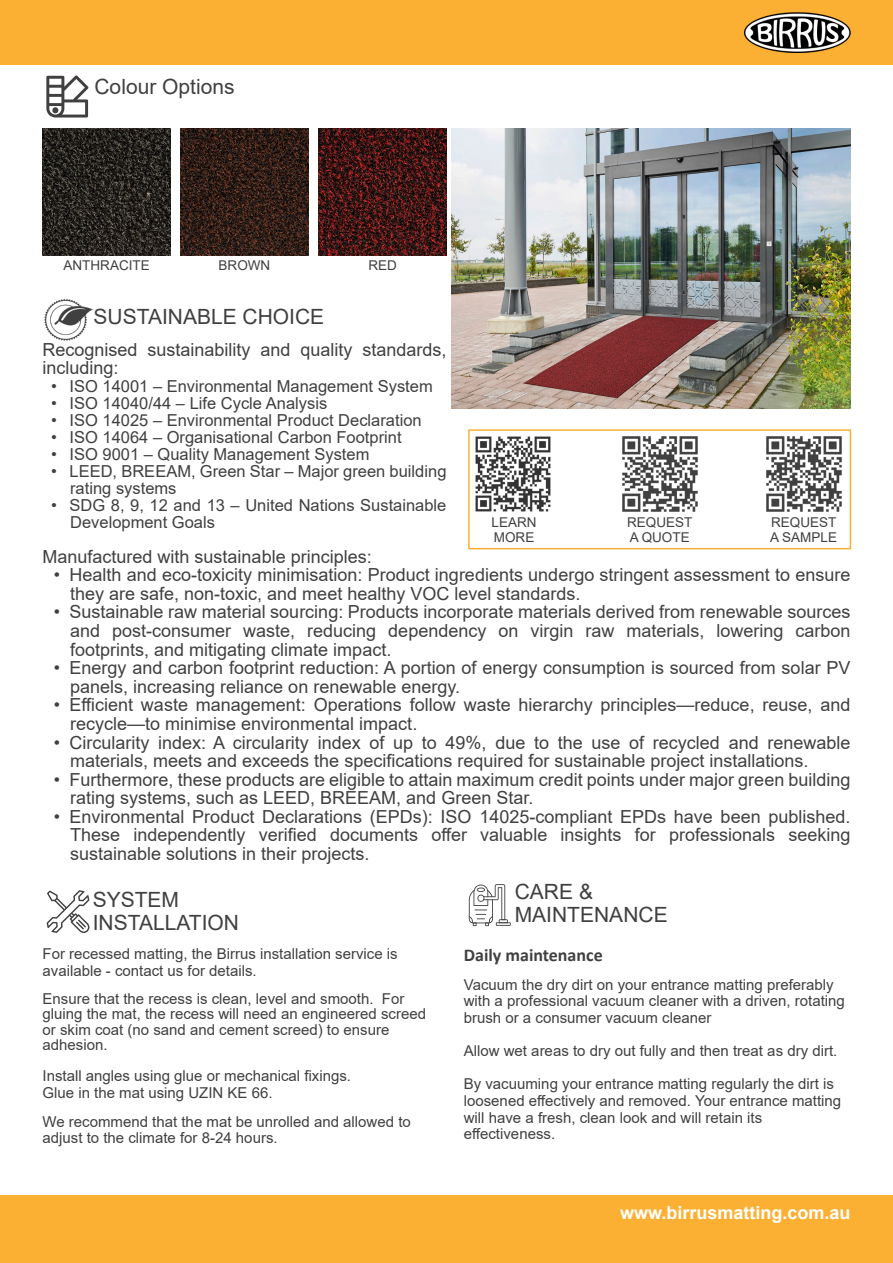
<style>
.page{position:relative;width:893px;height:1263px;background:#fff}
.page>*{position:absolute;margin:0;border:0;box-sizing:border-box;transform-origin:0 0}
.t1{font:21px "Arial";color:#404040}
.t2{font:18px "Arial";color:#404040}
.t3{font:700 18px "Arial";color:#fff}
.t4{font:700 18px "Calibri";color:#404040}
.t5{font:16.5px "Arial";color:#404040}
.t6{font:15px "Arial";color:#404040}
.t7{font:13.5px "Arial";color:#404040}
</style>
<div class="page">
<div style="left:0;top:0;width:893px;height:65px;background:#fcb033"></div>
<div style="left:0;top:1195px;width:893px;height:68px;background:#fcb033"></div>
<img style="left:745px;top:12px;width:105px;height:40px">
<svg style="left:46px;top:75px;width:42px;height:43px"></svg>
<svg style="left:47px;top:890px;width:42px;height:43px"></svg>
<svg style="left:469px;top:884px;width:42px;height:42px"></svg>
<img style="left:622px;top:436px;width:76px;height:76px">
<img style="left:766px;top:436px;width:76px;height:76px">
<div style="left:468px;top:429px;width:383px;height:120px;border:2px solid #fcb033"></div>
<img style="left:43px;top:129px;width:127px;height:127px">
<img style="left:319px;top:129px;width:127px;height:127px">
<img style="left:181px;top:129px;width:127px;height:127px">
<img style="left:452px;top:129px;width:398px;height:280px">
<img style="left:44px;top:298px;width:49px;height:43px">
<img style="left:475px;top:436px;width:76px;height:76px">
<p class="t1" style="left:94px;top:79px;width:142px">Colour Options</p>
<p class="t7" style="left:64px;top:260px;width:88px">ANTHRACITE</p>
<p class="t7" style="left:219px;top:260px;width:53px">BROWN</p>
<p class="t7" style="left:368px;top:260px;width:30px">RED</p>
<p class="t1" style="left:94px;top:309px;width:232px">SUSTAINABLE CHOICE</p>
<p class="t2" style="left:43px;top:343px;width:405px">Recognised sustainability and quality standards,</p>
<p class="t2" style="left:43px;top:361px;width:78px">including:</p>
<p class="t5" style="left:51px;top:379px;width:383px">• ISO 14001 – Environmental Management System</p>
<p class="t5" style="left:51px;top:397px;width:278px">• ISO 14040/44 – Life Cycle Analysis</p>
<p class="t5" style="left:51px;top:414px;width:372px">• ISO 14025 – Environmental Product Declaration</p>
<p class="t5" style="left:51px;top:431px;width:352px">• ISO 14064 – Organisational Carbon Footprint</p>
<p class="t5" style="left:51px;top:448px;width:320px">• ISO 9001 – Quality Management System</p>
<p class="t5" style="left:51px;top:465px;width:397px">• LEED, BREEAM, Green Star – Major green building</p>
<p class="t5" style="left:70px;top:482px;width:108px">rating systems</p>
<p class="t5" style="left:51px;top:499px;width:397px">• SDG 8, 9, 12 and 13 – United Nations Sustainable</p>
<p class="t5" style="left:70px;top:516px;width:146px">Development Goals</p>
<p class="t7" style="left:492px;top:517px;width:47px">LEARN</p>
<p class="t7" style="left:494px;top:532px;width:42px">MORE</p>
<p class="t7" style="left:627px;top:517px;width:67px">REQUEST</p>
<p class="t7" style="left:630px;top:532px;width:62px">A QUOTE</p>
<p class="t7" style="left:771px;top:517px;width:67px">REQUEST</p>
<p class="t7" style="left:770px;top:532px;width:68px">A SAMPLE</p>
<p class="t2" style="left:43px;top:549px;width:331px">Manufactured with sustainable principles:</p>
<p class="t2" style="left:54px;top:568px;width:798px">• Health and eco-toxicity minimisation: Product ingredients undergo stringent assessment to ensure</p>
<p class="t2" style="left:70px;top:587px;width:512px">they are safe, non-toxic, and meet healthy VOC level standards.</p>
<p class="t2" style="left:54px;top:605px;width:798px">• Sustainable raw material sourcing: Products incorporate materials derived from renewable sources</p>
<p class="t2" style="left:70px;top:624px;width:782px">and post-consumer waste, reducing dependency on virgin raw materials, lowering carbon</p>
<p class="t2" style="left:70px;top:642px;width:323px">footprints, and mitigating climate impact.</p>
<p class="t2" style="left:54px;top:661px;width:798px">• Energy and carbon footprint reduction: A portion of energy consumption is sourced from solar PV</p>
<p class="t2" style="left:70px;top:680px;width:391px">panels, increasing reliance on renewable energy.</p>
<p class="t2" style="left:54px;top:698px;width:798px">• Efficient waste management: Operations follow waste hierarchy principles—reduce, reuse, and</p>
<p class="t2" style="left:70px;top:717px;width:349px">recycle—to minimise environmental impact.</p>
<p class="t2" style="left:54px;top:735px;width:798px">• Circularity index: A circularity index of up to 49%, due to the use of recycled and renewable</p>
<p class="t2" style="left:70px;top:754px;width:740px">materials, meets and exceeds the specifications required for sustainable project installations.</p>
<p class="t2" style="left:54px;top:772px;width:798px">• Furthermore, these products are eligible to attain maximum credit points under major green building</p>
<p class="t2" style="left:70px;top:791px;width:465px">rating systems, such as LEED, BREEAM, and Green Star.</p>
<p class="t2" style="left:54px;top:810px;width:798px">• Environmental Product Declarations (EPDs): ISO 14025-compliant EPDs have been published.</p>
<p class="t2" style="left:70px;top:828px;width:782px">These independently verified documents offer valuable insights for professionals seeking</p>
<p class="t2" style="left:70px;top:847px;width:301px">sustainable solutions in their projects.</p>
<p class="t1" style="left:93px;top:892px;width:88px">SYSTEM</p>
<p class="t1" style="left:93px;top:914px;width:148px">INSTALLATION</p>
<p class="t6" style="left:43px;top:948px;width:357px">For recessed matting, the Birrus installation service is</p>
<p class="t6" style="left:43px;top:965px;width:216px">available - contact us for details.</p>
<p class="t6" style="left:43px;top:993px;width:363px">Ensure that the recess is clean, level and smooth. For</p>
<p class="t6" style="left:43px;top:1008px;width:385px">gluing the mat, the recess will need an engineered screed</p>
<p class="t6" style="left:43px;top:1024px;width:348px">or skim coat (no sand and cement screed) to ensure</p>
<p class="t6" style="left:43px;top:1039px;width:67px">adhesion.</p>
<p class="t6" style="left:43px;top:1070px;width:310px">Install angles using glue or mechanical fixings.</p>
<p class="t6" style="left:43px;top:1087px;width:232px">Glue in the mat using UZIN KE 66.</p>
<p class="t6" style="left:43px;top:1115px;width:370px">We recommend that the mat be unrolled and allowed to</p>
<p class="t6" style="left:43px;top:1132px;width:237px">adjust to the climate for 8-24 hours.</p>
<p class="t1" style="left:515px;top:884px;width:80px">CARE &amp;</p>
<p class="t1" style="left:515px;top:906px;width:154px">MAINTENANCE</p>
<p class="t4" style="left:464px;top:947px;width:140px">Daily maintenance</p>
<p class="t6" style="left:464px;top:979px;width:371px">Vacuum the dry dirt on your entrance matting preferably</p>
<p class="t6" style="left:464px;top:995px;width:383px">with a professional vacuum cleaner with a driven, rotating</p>
<p class="t6" style="left:464px;top:1012px;width:249px">brush or a consumer vacuum cleaner</p>
<p class="t6" style="left:464px;top:1045px;width:375px">Allow wet areas to dry out fully and then treat as dry dirt.</p>
<p class="t6" style="left:464px;top:1078px;width:372px">By vacuuming your entrance matting regularly the dirt is</p>
<p class="t6" style="left:464px;top:1095px;width:379px">loosened effectively and removed. Your entrance matting</p>
<p class="t6" style="left:464px;top:1112px;width:300px">will have a fresh, clean look and will retain its</p>
<p class="t6" style="left:464px;top:1128px;width:93px">effectiveness.</p>
<p class="t3" style="left:620px;top:1206px;width:232px">www.birrusmatting.com.au</p>
</div>
